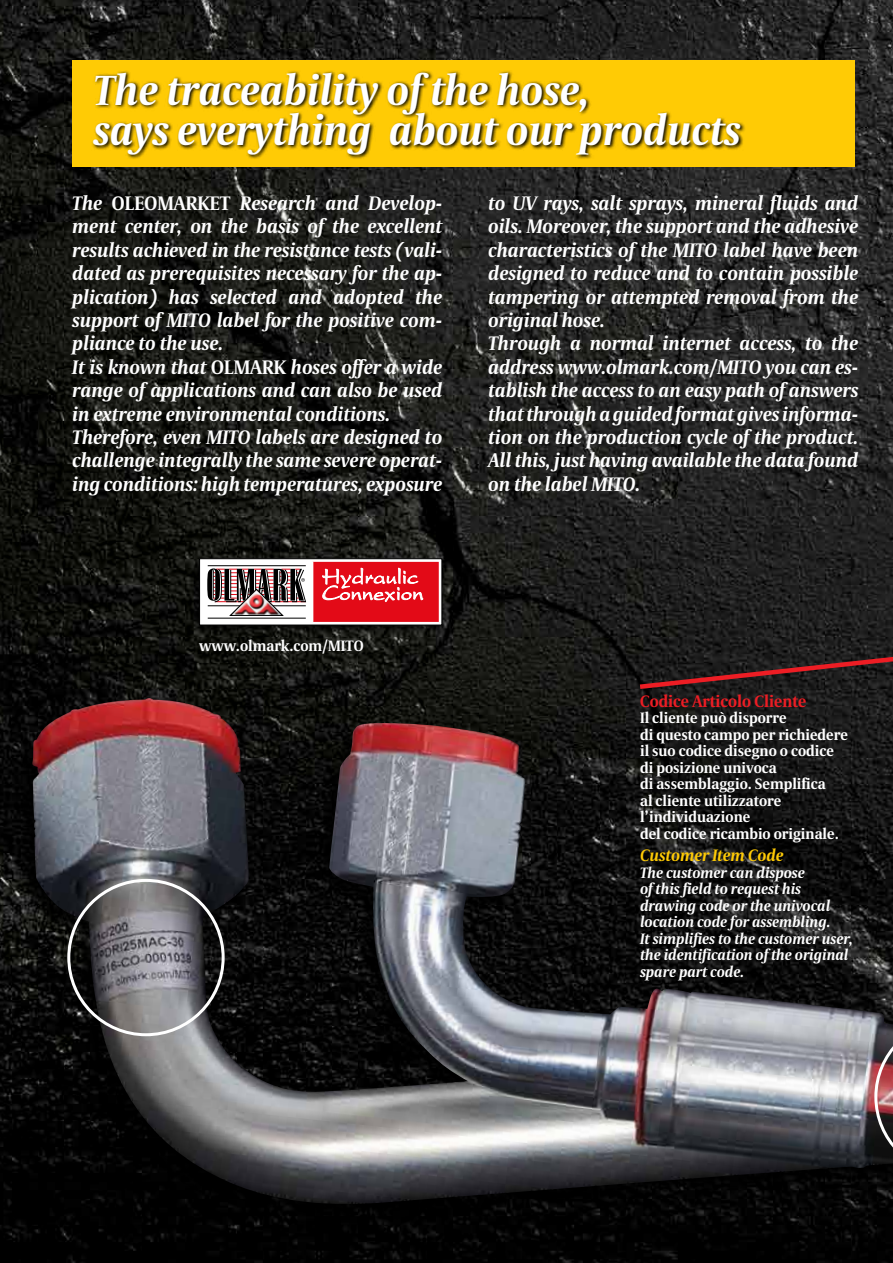
<style>
.page{position:relative;width:893px;height:1263px;background:#fff}
.page>*{position:absolute;margin:0;border:0;box-sizing:border-box;transform-origin:0 0}
.t1{font:italic 700 42px/40.5px "Allianz Serif";color:#fff}
.t2{font:italic 700 19.5px/23.4px "Allianz Serif";color:#fff}
.t3{font:700 16.5px "Allianz Serif";color:#ed1d24}
.t4{font:italic 700 16.5px "Allianz Serif";color:#ffcb05}
.t5{font:700 15px/16.5px "Allianz Serif";color:#fff}
.t6{font:italic 700 15px/16.5px "Allianz Serif";color:#fff}
.s1{font-style:normal}
</style>
<div class="page">
<img style="left:0;top:0;width:893px;height:1263px">
<div style="left:72px;top:60px;width:783px;height:107px;background:#ffcb05"></div>
<div style="left:15px;top:701px;width:878px;height:562px;background:#000"></div>
<img style="left:32px;top:698px;width:861px;height:509px">
<svg style="left:92px;top:71px;width:653px;height:88px"></svg>
<svg style="left:635px;top:606px;width:258px;height:86px;background:#271c1d"></svg>
<div style="left:189px;top:553px;width:257px;height:80px;background:#000;opacity:.75"></div>
<div style="left:200px;top:559px;width:242px;height:66px;background:#fff"></div>
<div style="left:199px;top:558px;width:243px;height:67px;border:1px solid #000"></div>
<div style="left:313px;top:562px;width:126px;height:60px;background:#e30a17"></div>
<svg style="left:322px;top:567px;width:102px;height:35px"></svg>
<svg style="left:207px;top:565px;width:99px;height:54px"></svg>
<div style="left:67px;top:879px;width:158px;height:157px;border:3px solid #fff;border-radius:50%"></div>
<svg style="left:874px;top:1018px;width:19px;height:157px"></svg>
<h1 class="t1" style="left:94px;top:71px;width:648px">The traceability of the hose,<br>says everything about our products</h1>
<p class="t2" style="left:72px;top:192px;width:371px">The <span class="s1">Oleomarket</span> Research and Develop&shy;ment center, on the basis of the excellent results achieved in the resistance tests (vali&shy;dated as prerequisites necessary for the ap&shy;plication) has selected and adopted the support of MITO label for the positive com&shy;pliance to the use.<br>It is known that <span class="s1">Olmark</span> hoses offer a wide range of applications and can also be used in extreme environmental conditions.<br>Therefore, even MITO labels are designed to challenge integrally the same severe operat&shy;ing conditions: high temperatures, exposure</p>
<p class="t2" style="left:488px;top:192px;width:371px">to UV rays, salt sprays, mineral fluids and oils. Moreover, the support and the adhesive characteristics of the MITO label have been designed to reduce and to contain possible tampering or attempted removal from the original hose.<br>Through a normal internet access, to the address www.olmark.com/MITO you can es&shy;tablish the access to an easy path of answers that through a guided format gives informa&shy;tion on the production cycle of the product.<br>All this, just having available the data found on the label MITO.</p>
<p class="t5" style="left:199px;top:638px;width:166px">www.olmark.com/MITO</p>
<p class="t3" style="left:640px;top:690px;width:168px">Codice Articolo Cliente</p>
<p class="t5" style="left:640px;top:710px;width:209px">Il cliente può disporre<br>di questo campo per richiedere il suo codice disegno o codice di posizione univoca<br>di assemblaggio. Semplifica<br>al cliente utilizzatore l’individuazione<br>del codice ricambio originale.</p>
<p class="t4" style="left:640px;top:845px;width:145px">Customer Item Code</p>
<p class="t6" style="left:640px;top:864px;width:214px">The customer can dispose<br>of this field to request his drawing code or the univocal location code for assembling.<br>It simplifies to the customer user, the identification of the original spare part code.</p>
</div>
